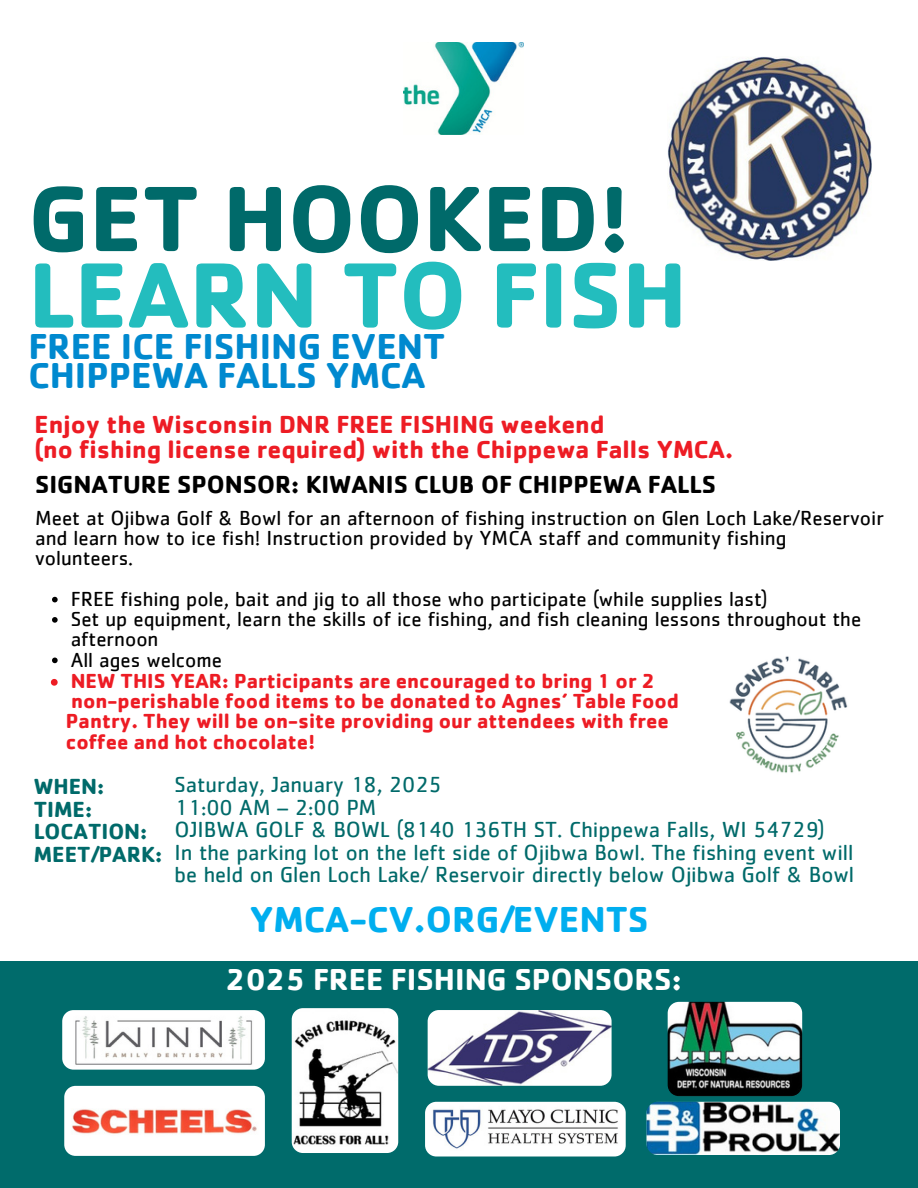
<style>
.page{position:relative;width:918px;height:1188px;background:#fff}
.page>*{position:absolute;margin:0;border:0;box-sizing:border-box;transform-origin:0 0}
.t1{font:700 96px/76.5px "Cachet";color:#23bdbe}
.t2{font:700 37.2px/29.2px "Cachet";color:#0089cf}
.t3{font:700 37.2px "Cachet";color:#00aeef}
.t4{font:700 31.2px "Cachet";color:#fff}
.t5{font:700 25.5px/24.8px "Cachet";color:#ed1c24}
.t6{font:700 25.5px "Cachet";color:#000}
.t7{font:22.5px/22.5px "Cachet";color:#006a6a}
.t8{font:700 22.5px/22.5px "Cachet";color:#006a6a}
.t9{font:21px/20.2px "Cachet";color:#000}
.t10{font:700 21px/20.2px "Cachet";color:#ed1c24}
.s1{color:#006a6a}
</style>
<div class="page">
<div style="left:0;top:961px;width:918px;height:227px;background:#006b6b"></div>
<img style="left:667px;top:57px;width:205px;height:204px;border-radius:11px">
<img style="left:646px;top:1102px;width:194px;height:53px;border-radius:11px">
<img style="left:62px;top:1010px;width:203px;height:60px;border-radius:11px">
<img style="left:428px;top:1010px;width:184px;height:75px;border-radius:11px">
<img style="left:425px;top:1102px;width:200px;height:55px;border-radius:11px">
<img style="left:292px;top:1008px;width:106px;height:145px;border-radius:11px">
<img style="left:668px;top:1002px;width:134px;height:94px;border-radius:11px">
<img style="left:403px;top:42px;width:120px;height:93px">
<img style="left:64px;top:1086px;width:200px;height:70px;border-radius:11px">
<svg style="left:52px;top:597px;width:6px;height:5px"></svg>
<svg style="left:52px;top:617px;width:6px;height:6px"></svg>
<svg style="left:52px;top:658px;width:6px;height:5px"></svg>
<svg style="left:51px;top:679px;width:7px;height:7px"></svg>
<img style="left:716px;top:642px;width:144px;height:145px;border-radius:11px">
<p class="t1" style="left:28px;top:177px;width:660px"><span class="s1">GET HOOKED!<br></span>LEARN TO FISH</p>
<p class="t2" style="left:28px;top:331px;width:419px">FREE ICE FISHING EVENT<br>CHIPPEWA FALLS YMCA</p>
<p class="t5" style="left:35px;top:412px;width:700px">Enjoy the Wisconsin DNR FREE FISHING weekend<br>(no fishing license required) with the Chippewa Falls YMCA.</p>
<p class="t6" style="left:35px;top:468px;width:682px">SIGNATURE SPONSOR: KIWANIS CLUB OF CHIPPEWA FALLS</p>
<h1 class="t9" style="left:35px;top:509px;width:850px">Meet at Ojibwa Golf &amp; Bowl for an afternoon of fishing instruction on Glen Loch Lake/Reservoir and learn how to ice fish! Instruction provided by YMCA staff and community fishing volunteers.</h1>
<h4 class="t9" style="left:71px;top:590px;width:698px">FREE fishing pole, bait and jig to all those who participate (while supplies last)</h4>
<h3 class="t9" style="left:71px;top:610px;width:792px">Set up equipment, learn the skills of ice fishing, and fish cleaning lessons throughout the afternoon</h3>
<p class="t9" style="left:71px;top:650px;width:153px">All ages welcome</p>
<p class="t10" style="left:71px;top:670px;width:586px">NEW THIS YEAR: Participants are encouraged to bring 1 or 2</p>
<p class="t10" style="left:66px;top:690px;width:614px">non-perishable food items to be donated to Agnes’ Table Food<br>Pantry. They will be on-site providing our attendees with free</p>
<p class="t10" style="left:66px;top:731px;width:251px">coffee and hot chocolate!</p>
<p class="t7" style="left:175px;top:774px;width:269px">Saturday, January 18, 2025</p>
<h6 class="t7" style="left:175px;top:797px;width:203px">11:00 AM – 2:00 PM</h6>
<p class="t7" style="left:175px;top:819px;width:652px">OJIBWA GOLF &amp; BOWL (8140 136TH ST. Chippewa Falls, WI 54729)</p>
<h5 class="t7" style="left:175px;top:842px;width:681px">In the parking lot on the left side of Ojibwa Bowl. The fishing event will be held on Glen Loch Lake/ Reservoir directly below Ojibwa Golf &amp; Bowl</h5>
<p class="t8" style="left:34px;top:775px;width:130px">WHEN:<br>TIME:<br>LOCATION:<br>MEET/PARK:</p>
<p class="t3" style="left:250px;top:895px;width:401px">YMCA-CV.ORG/EVENTS</p>
<p class="t4" style="left:226px;top:959px;width:457px">2025 FREE FISHING SPONSORS:</p>
</div>
